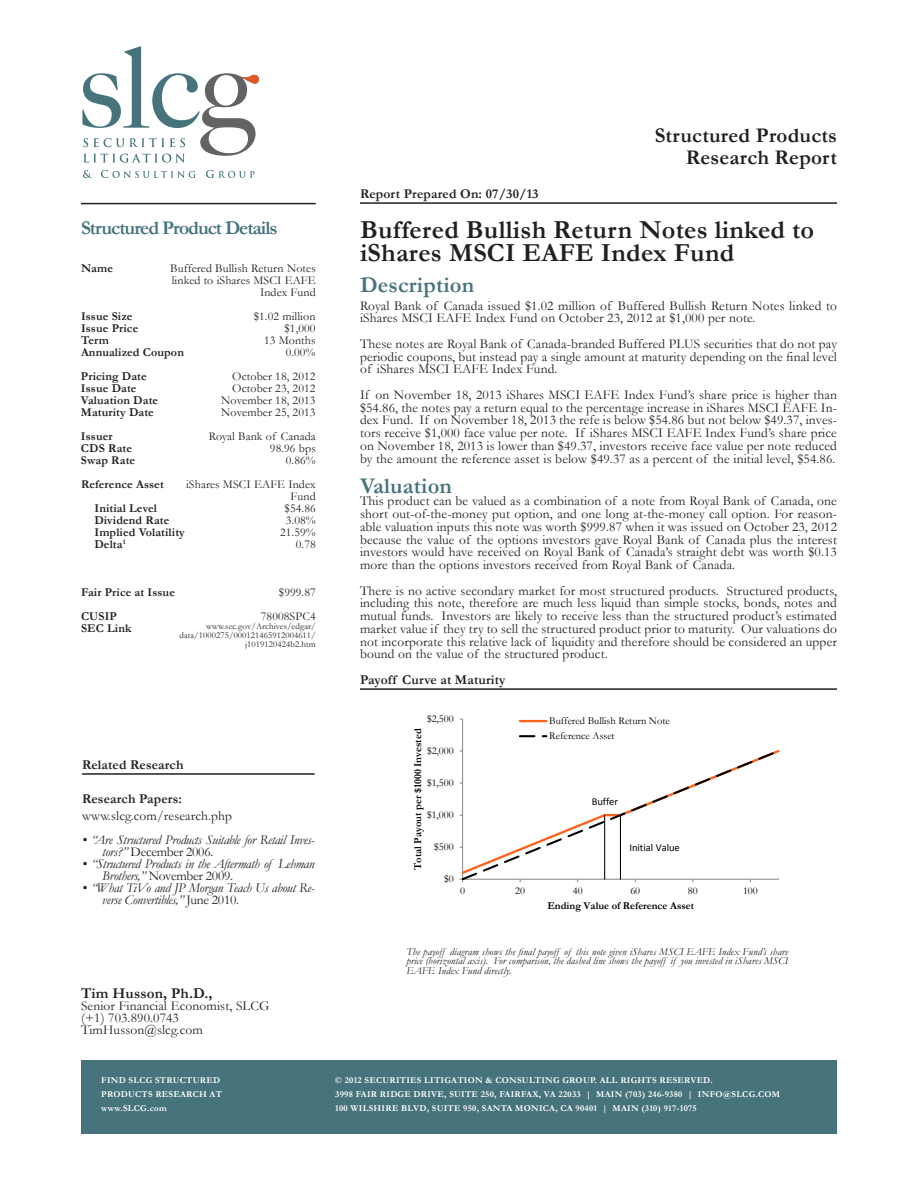
<style>
.page{position:relative;width:918px;height:1188px;background:#fff}
.page>*{position:absolute;margin:0;border:0;box-sizing:border-box;transform-origin:0 0}
.t1{font:700 26.25px/22.5px "Garamond";letter-spacing:.01em;color:#231f20}
.t2{font:700 22.5px "Garamond";letter-spacing:.01em;color:#46737c}
.t3{font:700 21px/22.5px "Garamond";letter-spacing:.01em;color:#231f20;text-align:right}
.t4{font:700 19.5px "Garamond";letter-spacing:-.05em;color:#46737c}
.t5{font:700 15px "Garamond";letter-spacing:.01em;color:#231f20}
.t6{font:13.5px/12.8px "Garamond";letter-spacing:.01em;color:#231f20;text-align:justify}
.t7{font:italic 13.5px/12px "Garamond";letter-spacing:-.02em;color:#231f20}
.t8{font:700 13.5px "Garamond";letter-spacing:.01em;color:#231f20}
.t9{font:12px/12px "Garamond";letter-spacing:.01em;color:#231f20;text-align:right}
.t10{font:700 12px/12px "Garamond";letter-spacing:.01em;color:#231f20}
.t11{font:italic 10.5px/9.8px "Garamond";letter-spacing:.01em;color:#231f20;text-align:justify}
.t12{font:10.5px/15.1px "Garamond";letter-spacing:-.005em;color:#000}
.t13{font:700 10.5px "Garamond";color:#000}
.t14{font:10.5px "Calibri";letter-spacing:-.005em;color:#000}
.t15{font:700 9px/14.2px "Garamond";letter-spacing:.03em;color:#fff}
.t16{font:9px/9px "Garamond";letter-spacing:.01em;color:#231f20;text-align:right}
.s1{font-style:normal}
</style>
<div class="page">
<hr style="left:360px;top:202px;width:477px;height:2px;background:#231f20">
<hr style="left:360px;top:688px;width:477px;height:2px;background:#231f20">
<hr style="left:462px;top:719px;width:1px;height:160px;background:#868686">
<svg style="left:460px;top:748px;width:320px;height:134px"></svg>
<hr style="left:620px;top:815px;width:1px;height:64px;background:#000">
<hr style="left:604px;top:815px;width:1px;height:64px;background:#000">
<hr style="left:520px;top:720px;width:26px;height:2px;background:#ff6319">
<svg style="left:520px;top:735px;width:26px;height:2px"></svg>
<hr style="left:81px;top:203px;width:235px;height:1px;background:#231f20">
<div style="left:81px;top:1061px;width:234px;height:73px;background:#46737c"></div>
<div style="left:315px;top:1061px;width:522px;height:73px;background:#46737c"></div>
<hr style="left:82px;top:773px;width:233px;height:2px;background:#231f20">
<svg style="left:83px;top:170px;width:9px;height:8px"></svg>
<svg style="left:101px;top:170px;width:95px;height:8px"></svg>
<svg style="left:206px;top:170px;width:49px;height:8px"></svg>
<svg style="left:82px;top:46px;width:177px;height:117px"></svg>
<h3 class="t4" style="left:81px;top:215px;width:198px">Structured Product Details</h3>
<p class="t10" style="left:81px;top:263px;width:33px">Name</p>
<p class="t9" style="left:170px;top:262px;width:147px">Buffered Bullish Return Notes linked to iShares MSCI EAFE<br>Index Fund</p>
<p class="t9" style="left:254px;top:310px;width:63px">$1.02 million $1,000<br>13 Months<br>0.00%</p>
<p class="t9" style="left:221px;top:370px;width:96px">October 18, 2012<br>October 23, 2012<br>November 18, 2013<br>November 25, 2013</p>
<p class="t10" style="left:81px;top:310px;width:104px">Issue Size<br>Issue Price<br>Term<br>Annualized Coupon</p>
<p class="t10" style="left:81px;top:370px;width:79px">Pricing Date<br>Issue Date<br>Valuation Date<br>Maturity Date</p>
<p class="t10" style="left:81px;top:430px;width:56px">Issuer<br>CDS Rate<br>Swap Rate</p>
<p class="t9" style="left:209px;top:430px;width:108px">Royal Bank of Canada<br>98.96 bps<br>0.86%</p>
<p class="t10" style="left:94px;top:502px;width:92px">Initial Level<br>Dividend Rate<br>Implied Volatility<br>Delta<sup>1</sup></p>
<p class="t9" style="left:280px;top:502px;width:37px">$54.86<br>3.08%<br>21.59%<br>0.78</p>
<p class="t10" style="left:81px;top:479px;width:84px">Reference Asset</p>
<p class="t9" style="left:186px;top:478px;width:131px">iShares MSCI EAFE Index<br>Fund</p>
<p class="t9" style="left:261px;top:580px;width:56px;line-height:24px">$999.87<br>78008SPC4</p>
<p class="t16" style="left:180px;top:621px;width:138px">www.sec.gov/Archives/edgar/ data/1000275/000121465912004611/ j1019120424b2.htm</p>
<p class="t10" style="left:81px;top:580px;width:95px;line-height:24px">Fair Price at Issue<br>CUSIP</p>
<p class="t10" style="left:81px;top:622px;width:52px">SEC Link</p>
<p class="t8" style="left:82px;top:755px;width:103px">Related Research</p>
<p class="t8" style="left:82px;top:790px;width:102px">Research Papers:</p>
<p class="t6" style="left:82px;top:809px;width:151px">www.slcg.com/research.php</p>
<p class="t7" style="left:102px;top:833px;width:214px;text-indent:-20px">• “Are Structured Products Suitable for Retail Inves&shy;tors?” <span class="s1">December 2006.</span></p>
<p class="t7" style="left:102px;top:857px;width:214px;text-indent:-20px">• “Structured Products in the Aftermath of Lehman<br>Brothers,” <span class="s1">November 2009.</span></p>
<p class="t7" style="left:102px;top:881px;width:214px;text-indent:-20px">• “What TiVo and JP Morgan Teach Us about Re&shy;verse Convertibles,” <span class="s1">June 2010.</span></p>
<h3 class="t3" style="left:655px;top:124px;width:184px">Structured Products<br>Research Report</h3>
<p class="t8" style="left:360px;top:184px;width:180px">Report Prepared On: 07/30/13</p>
<h1 class="t1" style="left:360px;top:219px;width:456px">Buffered Bullish Return Notes linked to iShares MSCI EAFE Index Fund</h1>
<h2 class="t2" style="left:360px;top:270px;width:116px">Description</h2>
<p class="t6" style="left:360px;top:299px;width:479px">Royal Bank of Canada issued $1.02 million of Buffered Bullish Return Notes linked to iShares MSCI EAFE Index Fund on October 23, 2012 at $1,000 per note.</p>
<p class="t6" style="left:360px;top:337px;width:478px">These notes are Royal Bank of Canada-branded Buffered PLUS securities that do not pay periodic coupons, but instead pay a single amount at maturity depending on the final level of iShares MSCI EAFE Index Fund.</p>
<p class="t6" style="left:360px;top:388px;width:479px">If on November 18, 2013 iShares MSCI EAFE Index Fund’s share price is higher than $54.86, the notes pay a return equal to the percentage increase in iShares MSCI EAFE In&shy;dex Fund. If on November 18, 2013 the refe is below $54.86 but not below $49.37, inves&shy;tors receive $1,000 face value per note. If iShares MSCI EAFE Index Fund’s share price on November 18, 2013 is lower than $49.37, investors receive face value per note reduced by the amount the reference asset is below $49.37 as a percent of the initial level, $54.86.</p>
<h2 class="t2" style="left:360px;top:470px;width:94px">Valuation</h2>
<p class="t6" style="left:360px;top:494px;width:478px">This product can be valued as a combination of a note from Royal Bank of Canada, one short out-of-the-money put option, and one long at-the-money call option. For reason&shy;able valuation inputs this note was worth $999.87 when it was issued on October 23, 2012 because the value of the options investors gave Royal Bank of Canada plus the interest investors would have received on Royal Bank of Canada’s straight debt was worth $0.13 more than the options investors received from Royal Bank of Canada.</p>
<p class="t6" style="left:360px;top:584px;width:479px">There is no active secondary market for most structured products. Structured products, including this note, therefore are much less liquid than simple stocks, bonds, notes and mutual funds. Investors are likely to receive less than the structured product’s estimated market value if they try to sell the structured product prior to maturity. Our valuations do not incorporate this relative lack of liquidity and therefore should be considered an upper bound on the value of the structured product.</p>
<p class="t8" style="left:360px;top:670px;width:147px">Payoff Curve at Maturity</p>
<p class="t12" style="left:427px;top:711px;width:28px">$2,500</p>
<p class="t13" style="left:411px;top:870px;width:143px;rotate:-90deg">Total Payout per $1000 Invested</p>
<p class="t12" style="left:427px;top:743px;width:28px">$2,000</p>
<p class="t12" style="left:427px;top:775px;width:28px">$1,500</p>
<p class="t12" style="left:427px;top:807px;width:28px">$1,000</p>
<p class="t12" style="left:434px;top:839px;width:21px">$500</p>
<p class="t12" style="left:444px;top:871px;width:11px">$0</p>
<p class="t12" style="left:549px;top:713px;width:122px">Buffered Bullish Return Note<br>Reference Asset</p>
<p class="t14" style="left:592px;top:795px;width:28px">Buffer</p>
<p class="t14" style="left:629px;top:841px;width:52px">Initial Value</p>
<p class="t12" style="left:460px;top:883px;width:6px">0</p>
<p class="t12" style="left:515px;top:883px;width:11px">20</p>
<p class="t12" style="left:573px;top:883px;width:11px">40</p>
<p class="t12" style="left:630px;top:883px;width:11px">60</p>
<p class="t12" style="left:688px;top:883px;width:11px">80</p>
<p class="t12" style="left:743px;top:883px;width:16px">100</p>
<p class="t13" style="left:548px;top:899px;width:148px">Ending Value of Reference Asset</p>
<p class="t11" style="left:406px;top:946px;width:383px">The payoff diagram shows the final payoff of this note given iShares MSCI EAFE Index Fund’s share price (horizontal axis). For comparison, the dashed line shows the payoff if you invested in iShares MSCI EAFE Index Fund directly.</p>
<p class="t5" style="left:81px;top:983px;width:133px">Tim Husson, Ph.D.,</p>
<p class="t6" style="left:81px;top:999px;width:190px;line-height:12px;text-align:left">Senior Financial Economist, SLCG (+1) 703.890.0743<br>TimHusson@slcg.com</p>
<p class="t15" style="left:101px;top:1073px;width:122px">FIND SLCG STRUCTURED<br>PRODUCTS RESEARCH AT www.SLCG.com</p>
<p class="t15" style="left:335px;top:1073px;width:446px">© 2012 SECURITIES LITIGATION &amp; CONSULTING GROUP. ALL RIGHTS RESERVED.<br>3998 FAIR RIDGE DRIVE, SUITE 250, FAIRFAX, VA 22033 | MAIN (703) 246-9380 | INFO@SLCG.COM<br>100 WILSHIRE BLVD, SUITE 950, SANTA MONICA, CA 90401 | MAIN (310) 917-1075</p>
</div>
